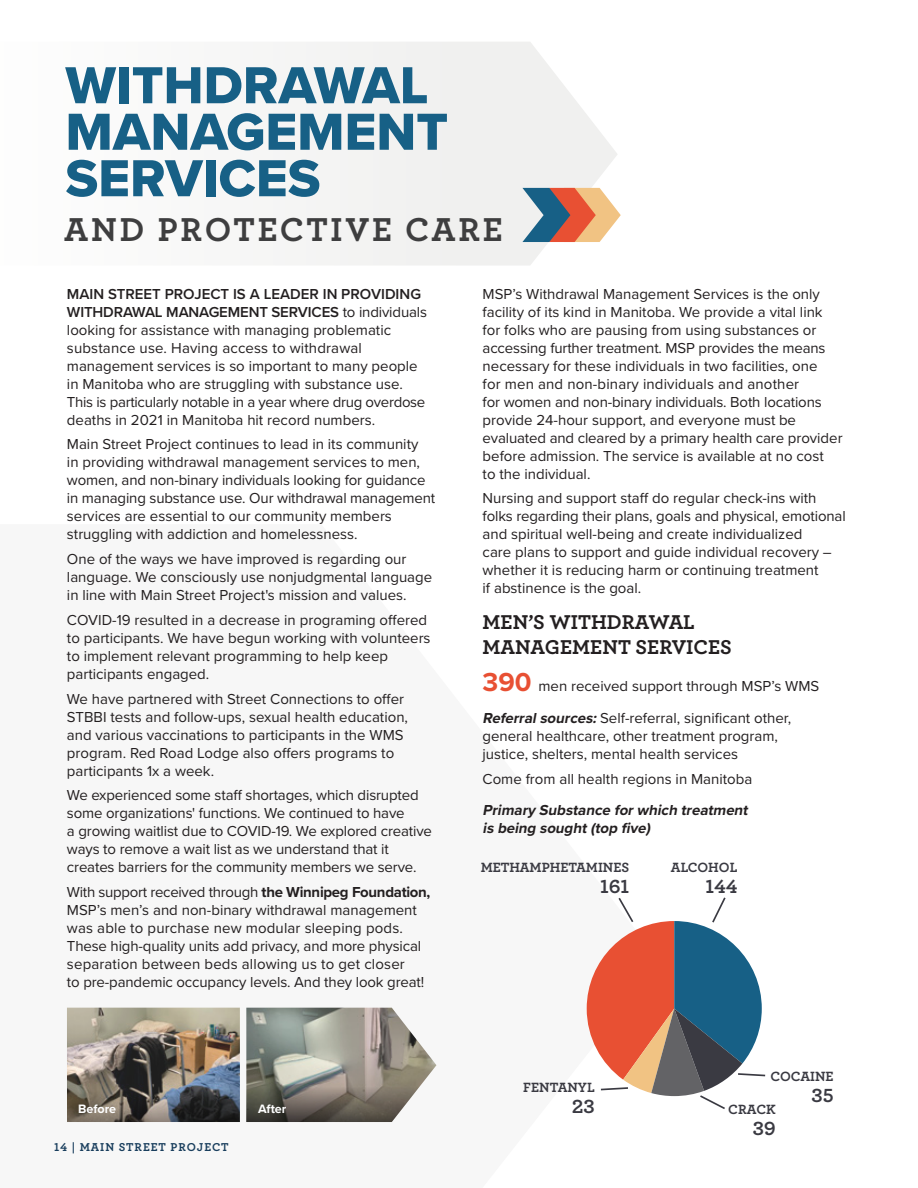
<style>
.page{position:relative;width:918px;height:1188px;background:#fff}
.page>*{position:absolute;margin:0;border:0;box-sizing:border-box;transform-origin:0 0}
.t1{font:54px/46.5px "Proxima Nova Extrabld";color:#176086}
.t2{font:700 34.65px "Archer";letter-spacing:.08em;color:#3e3e3f}
.t3{font:700 21px/25.2px "Archer";color:#231f20}
.t4{font:700 19.95px "Archer";color:#3a3a42}
.t5{font:15px/18px "Proxima Nova";color:#231f20}
.t6{font:italic 700 15px/18px "Proxima Nova";color:#231f20}
.t7{font:700 14.1px "Archer";color:#3a3a42}
.t8{font:700 12.6px "Proxima Nova";color:#fff}
.t9{font:700 12px "Archer";letter-spacing:.08em;color:#193e5d}
.s1{font-weight:600}
.s2{font-weight:700}
.s3{font-weight:700;font-size:27px;color:#e85033}
.s4{font-weight:700;font-style:italic}
</style>
<div class="page">
<svg style="left:285px;top:42px;width:332px;height:223px;fill:#f1f1f1"></svg>
<img style="left:67px;top:1009px;width:173px;height:113px">
<svg style="left:246px;top:1008px;width:190px;height:114px;background:#95938b"></svg>
<svg style="left:522px;top:188px;width:99px;height:54px"></svg>
<svg style="left:587px;top:897px;width:179px;height:212px"></svg>
<h1 class="t1" style="left:65px;top:65px;width:384px">WITHDRAWAL<br>MANAGEMENT<br>SERVICES</h1>
<h2 class="t2" style="left:64px;top:213px;width:440px">AND PROTECTIVE CARE</h2>
<p class="t5" style="left:67px;top:285px;width:362px"><span class="s1">MAIN STREET PROJECT IS A LEADER IN PROVIDING WITHDRAWAL MANAGEMENT SERVICES</span> to individuals looking for assistance with managing problematic substance use. Having access to withdrawal management services is so important to many people in Manitoba who are struggling with substance use.<br>This is particularly notable in a year where drug overdose deaths in 2021 in Manitoba hit record numbers.</p>
<p class="t5" style="left:67px;top:436px;width:370px">Main Street Project continues to lead in its community<br>in providing withdrawal management services to men, women, and non-binary individuals looking for guidance in managing substance use. Our withdrawal management services are essential to our community members struggling with addiction and homelessness.</p>
<p class="t5" style="left:67px;top:551px;width:367px">One of the ways we have improved is regarding our language. We consciously use nonjudgmental language in line with Main Street Project's mission and values.</p>
<p class="t5" style="left:67px;top:612px;width:365px">COVID-19 resulted in a decrease in programing offered to participants. We have begun working with volunteers to implement relevant programming to help keep participants engaged.</p>
<p class="t5" style="left:67px;top:690px;width:343px">We have partnered with Street Connections to offer STBBI tests and follow-ups, sexual health education, and various vaccinations to participants in the WMS program. Red Road Lodge also offers programs to participants 1x a week.</p>
<p class="t5" style="left:67px;top:787px;width:367px">We experienced some staff shortages, which disrupted some organizations' functions. We continued to have<br>a growing waitlist due to COVID-19. We explored creative ways to remove a wait list as we understand that it creates barriers for the community members we serve.</p>
<p class="t5" style="left:67px;top:884px;width:365px">With support received through <span class="s2">the Winnipeg Foundation, </span>MSP’s men’s and non-binary withdrawal management was able to purchase new modular sleeping pods.<br>These high-quality units add privacy, and more physical separation between beds allowing us to get closer<br>to pre-pandemic occupancy levels. And they look great!</p>
<p class="t8" style="left:78px;top:1103px;width:40px">Before</p>
<p class="t8" style="left:258px;top:1103px;width:30px">After</p>
<p class="t9" style="left:54px;top:1141px;width:176px">14 | MAIN STREET PROJECT</p>
<p class="t5" style="left:483px;top:285px;width:362px">MSP’s Withdrawal Management Services is the only facility of its kind in Manitoba. We provide a vital link for folks who are pausing from using substances or accessing further treatment. MSP provides the means necessary for these individuals in two facilities, one<br>for men and non-binary individuals and another<br>for women and non-binary individuals. Both locations provide 24-hour support, and everyone must be evaluated and cleared by a primary health care provider before admission. The service is available at no cost<br>to the individual.</p>
<p class="t5" style="left:483px;top:490px;width:365px">Nursing and support staff do regular check-ins with folks regarding their plans, goals and physical, emotional and spiritual well-being and create individualized<br>care plans to support and guide individual recovery – whether it is reducing harm or continuing treatment<br>if abstinence is the goal.</p>
<h3 class="t3" style="left:483px;top:610px;width:251px">MEN’S WITHDRAWAL<br>MANAGEMENT SERVICES</h3>
<p class="t5" style="left:483px;top:671px;width:338px;line-height:31.5px"><span class="s3">390</span> men received support through MSP’s WMS<br><span class="s4">Referral sources:</span> Self-referral, significant other,</p>
<p class="t5" style="left:483px;top:728px;width:297px">general healthcare, other treatment program, justice, shelters, mental health services</p>
<p class="t5" style="left:483px;top:770px;width:271px">Come from all health regions in Manitoba</p>
<p class="t6" style="left:483px;top:802px;width:269px">Primary Substance for which treatment is being sought (top five)</p>
<p class="t7" style="left:481px;top:860px;width:150px">METHAMPHETAMINES</p>
<h3 class="t4" style="left:600px;top:877px;width:31px">161</h3>
<p class="t7" style="left:671px;top:860px;width:68px">ALCOHOL</p>
<h3 class="t4" style="left:705px;top:877px;width:34px">144</h3>
<p class="t7" style="left:770px;top:1069px;width:65px">COCAINE</p>
<h3 class="t4" style="left:811px;top:1086px;width:24px">35</h3>
<p class="t7" style="left:523px;top:1081px;width:73px">FENTANYL</p>
<h3 class="t4" style="left:572px;top:1097px;width:24px">23</h3>
<p class="t7" style="left:728px;top:1103px;width:49px">CRACK</p>
<h3 class="t4" style="left:753px;top:1120px;width:24px">39</h3>
</div>
